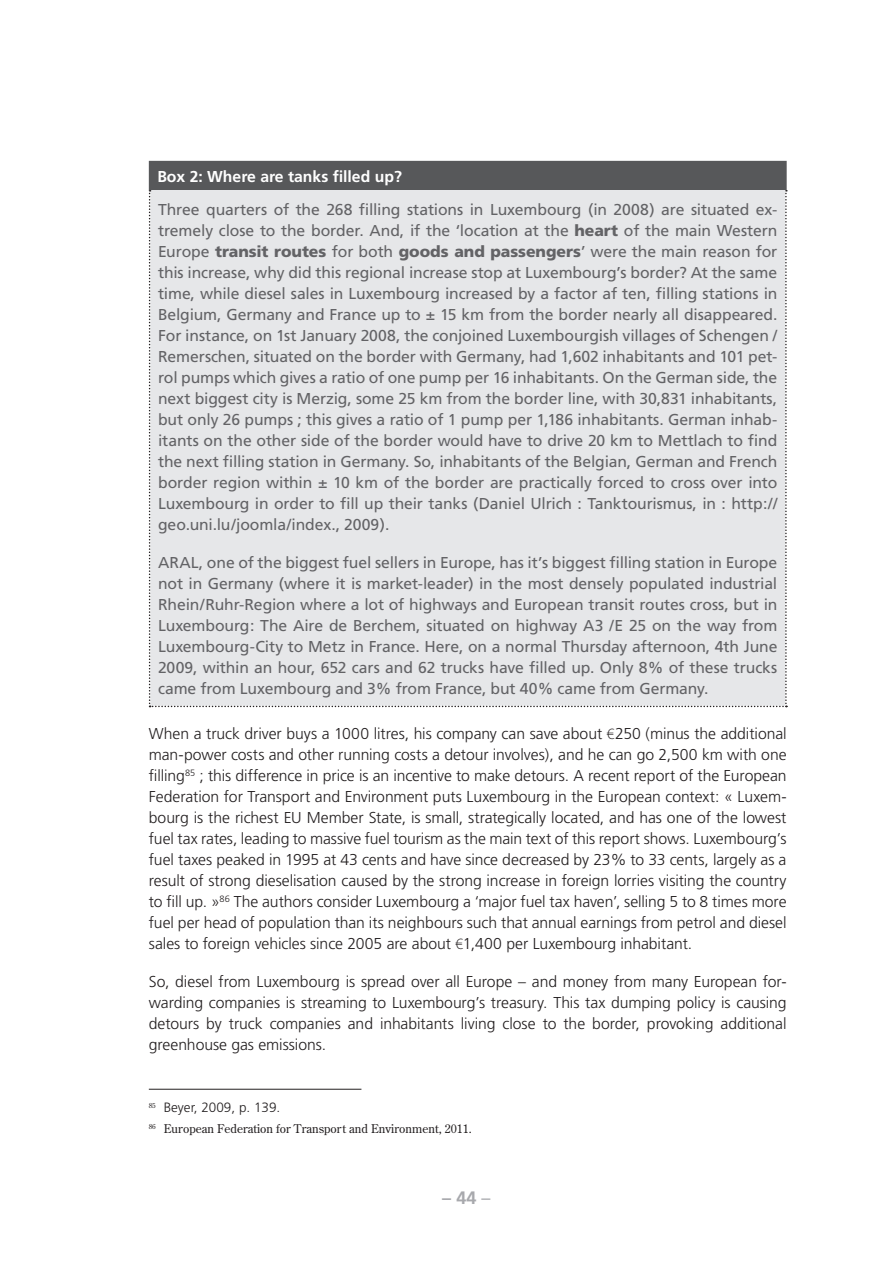
<style>
.page{position:relative;width:893px;height:1263px;background:#fff}
.page>*{position:absolute;margin:0;border:0;box-sizing:border-box;transform-origin:0 0}
.t1{font:700 18px "Frutiger";color:#a8a9ad}
.t2{font:15.75px/21px "Frutiger";letter-spacing:-.01em;color:#636366;text-align:justify}
.t3{font:300 15.75px/21px "Frutiger";letter-spacing:-.005em;color:#231f20;text-align:justify}
.t4{font:700 15.75px "Frutiger";color:#fff}
.t5{font:300 13.5px "Frutiger";color:#231f20}
.t6{font:12px "Century Old Style Std";color:#231f20}
.s1{font-weight:900}
.s2{font-family:"Myriad Pro"}
.s3{font-weight:400}
</style>
<div class="page">
<div style="left:149px;top:161px;width:638px;height:30px;background:#57585a"></div>
<div style="left:149px;top:190px;width:638px;height:517px;background:#e6e7e9"></div>
<hr style="left:149px;top:1089px;width:212px;height:1px;background:#231f20">
<p class="t4" style="left:157px;top:167px;width:246px">Box 2: Where are tanks filled up?</p>
<p class="t2" style="left:158px;top:199px;width:621px">Three quarters of the 268 filling stations in Luxembourg (in 2008) are situated ex&shy;tremely close to the border. And, if the ‘location at the <span class="s1">heart</span> of the main Western Europe <span class="s1">transit routes</span> for both <span class="s1">goods and passengers</span>’ were the main reason for this increase, why did this regional increase stop at Luxembourg’s border? At the same time, while diesel sales in Luxembourg increased by a factor af ten, filling stations in Belgium, Germany and France up to ± 15 km from the border nearly all disappeared.<br>For instance, on 1st January 2008, the conjoined Luxembourgish villages of Schengen / Remerschen, situated on the border with Germany, had 1,602 inhabitants and 101 pet&shy;rol pumps which gives a ratio of one pump per 16 inhabitants. On the German side, the next biggest city is Merzig, some 25 km from the border line, with 30,831 inhabitants, but only 26 pumps ; this gives a ratio of 1 pump per 1,186 inhabitants. German inhab&shy;itants on the other side of the border would have to drive 20 km to Mettlach to find the next filling station in Germany. So, inhabitants of the Belgian, German and French border region within ± 10 km of the border are practically forced to cross over into Luxembourg in order to fill up their tanks (Daniel Ulrich : Tanktourismus, in : http:// geo.uni.lu/joomla/index., 2009).</p>
<p class="t2" style="left:158px;top:552px;width:621px">ARAL, one of the biggest fuel sellers in Europe, has it’s biggest filling station in Europe not in Germany (where it is market-leader) in the most densely populated industrial Rhein/Ruhr-Region where a lot of highways and European transit routes cross, but in Luxembourg: The Aire de Berchem, situated on highway A3 /E 25 on the way from Luxembourg-City to Metz in France. Here, on a normal Thursday afternoon, 4th June 2009, within an hour, 652 cars and 62 trucks have filled up. Only 8% of these trucks came from Luxembourg and 3% from France, but 40% came from Germany.</p>
<p class="t3" style="left:149px;top:723px;width:639px">When a truck driver buys a 1000 litres, his company can save about <span class="s2">€</span>250 (minus the additional man-power costs and other running costs a detour involves), and he can go 2,500 km with one filling<sup>85</sup> ; this difference in price is an incentive to make detours. A recent report of the European Federation for Transport and Environment puts Luxembourg in the European context: « Luxem&shy;bourg is the richest EU Member State, is small, strategically located, and has one of the lowest fuel tax rates, leading to massive fuel tourism as the main text of this report shows. Luxembourg’s fuel taxes peaked in 1995 at 43 cents and have since decreased by 23% to 33 cents, largely as a result of strong dieselisation caused by the strong increase in foreign lorries visiting the country to fill up. »<sup>86</sup> The authors consider Luxembourg a ‘major fuel tax haven’, selling 5 to 8 times more fuel per head of population than its neighbours such that annual earnings from petrol and diesel sales to foreign vehicles since 2005 are about <span class="s2">€</span>1,400 per Luxembourg inhabitant.</p>
<p class="t3" style="left:149px;top:971px;width:639px">So, diesel from Luxembourg is spread over all Europe – and money from many European for&shy;warding companies is streaming to Luxembourg’s treasury. This tax dumping policy is causing detours by truck companies and inhabitants living close to the border, provoking additional greenhouse gas emissions.</p>
<p class="t5" style="left:149px;top:1099px;width:133px"><sup>85</sup> Beyer, 2009, p. 139.</p>
<p class="t6" style="left:149px;top:1120px;width:324px"><sup>86</sup> European Federation for Transport and Environment, 2011.</p>
<p class="t1" style="left:442px;top:1187px;width:50px">– 44 <span class="s3">–</span></p>
</div>
